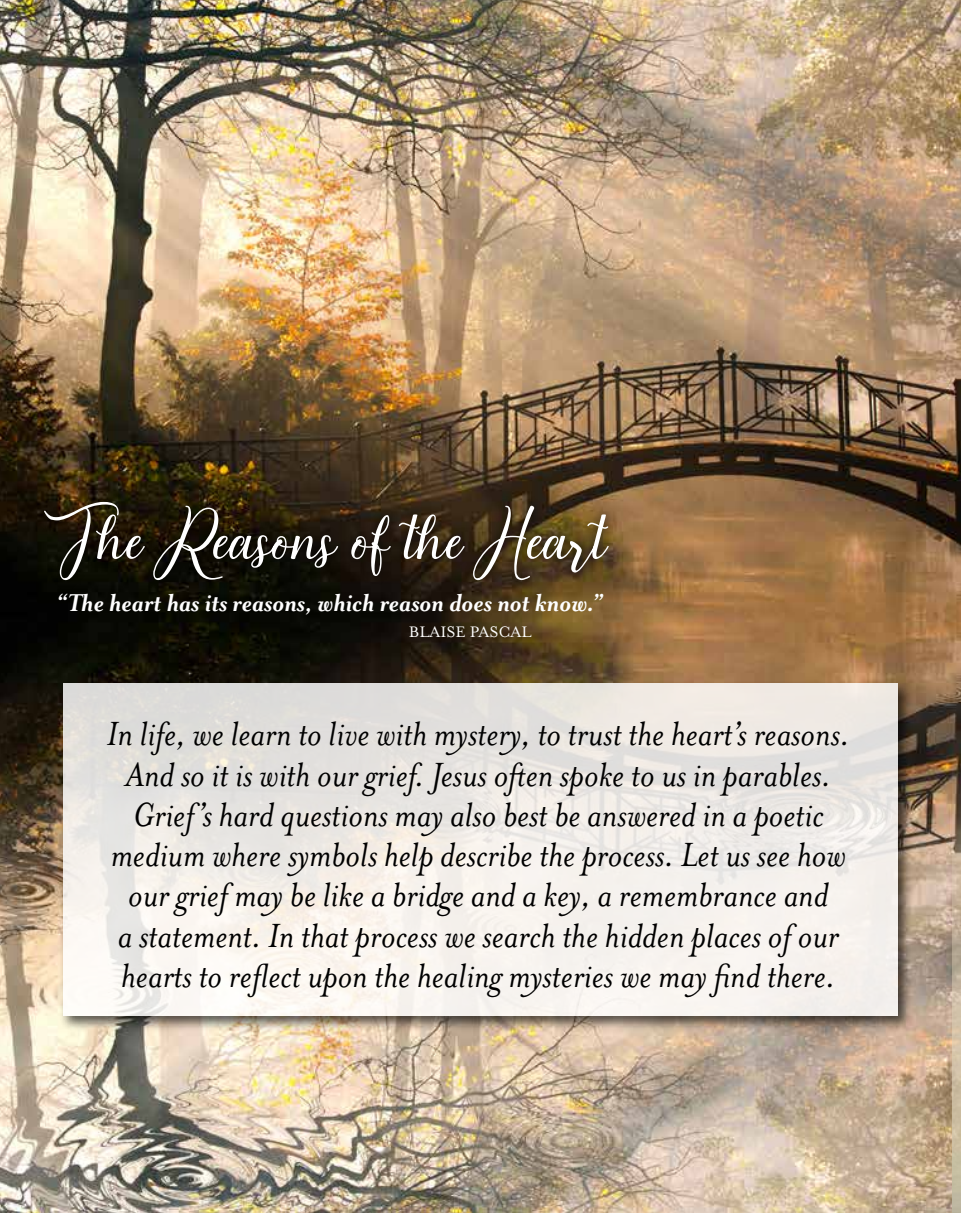
<style>
.page{position:relative;width:961px;height:1213px;background:#fff}
.page>*{position:absolute;margin:0;border:0;box-sizing:border-box;transform-origin:0 0}
.t1{font:italic 38.5px/40.2px "Mrs Eaves OT";color:#000;text-align:center}
.t2{font:italic 700 28px "Mrs Eaves OT";color:#fff}
.t3{font:17.5px "Mrs Eaves OT";color:#fff}
</style>
<div class="page">
<img style="left:0;top:0;width:961px;height:1213px">
<div style="left:36px;top:493px;width:581px;height:96px;background:#000;opacity:.75"></div>
<svg style="left:44px;top:502px;width:565px;height:78px;background:#443b2d"></svg>
<div style="left:59px;top:680px;width:854px;height:351px;background:#000;opacity:.75"></div>
<div style="left:63px;top:684px;width:835px;height:332px;background:linear-gradient(to bottom,#e1deda,#fcf8f3)"></div>
<img style="left:953px;top:749px;width:8px;height:464px">
<p class="t2" style="left:57px;top:587px;width:547px">“The heart has its reasons, which reason does not know.”</p>
<p class="t3" style="left:409px;top:621px;width:124px">BLAISE PASCAL</p>
<p class="t1" style="left:107px;top:714px;width:744px">In life, we learn to live with mystery, to trust the heart’s reasons.<br>And so it is with our grief. Jesus often spoke to us in parables.<br>Grief’s hard questions may also best be answered in a poetic medium where symbols help describe the process. Let us see how our grief may be like a bridge and a key, a remembrance and<br>a statement. In that process we search the hidden places of our hearts to reflect upon the healing mysteries we may find there.</p>
</div>
